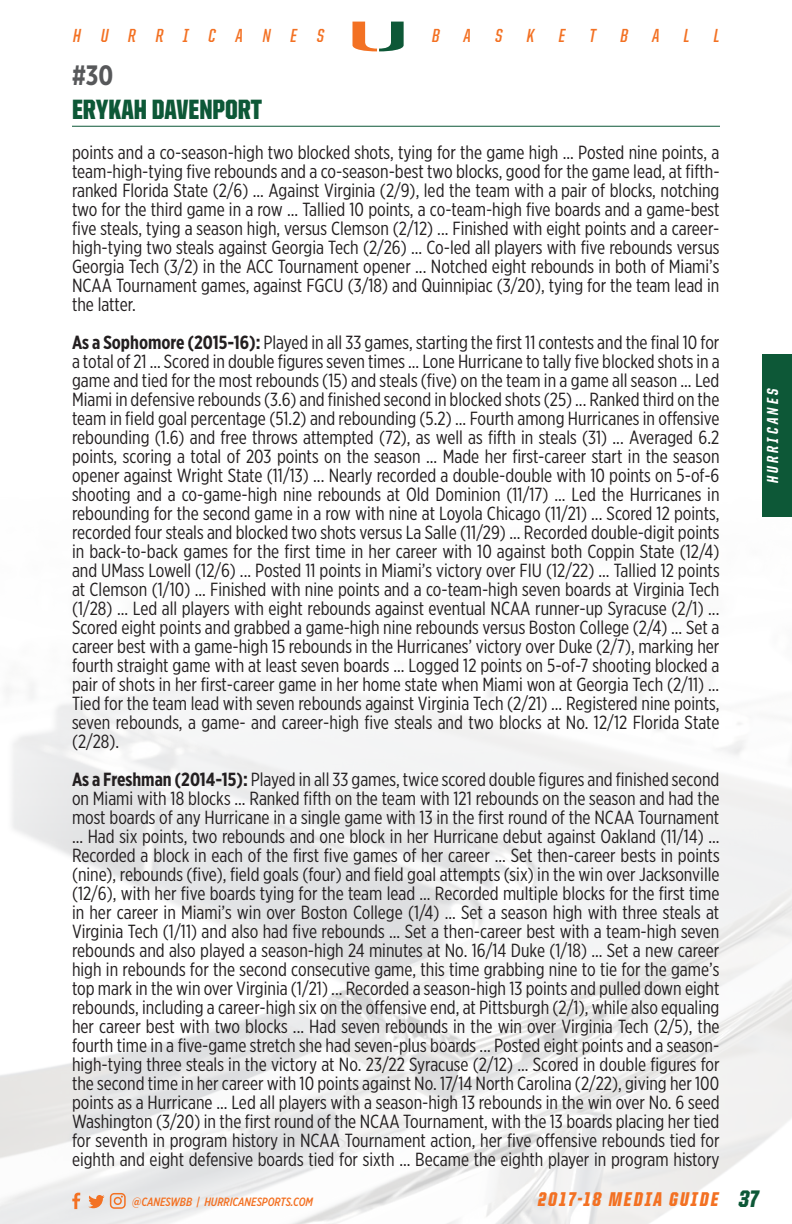
<style>
.page{position:relative;width:792px;height:1224px;background:#fff}
.page>*{position:absolute;margin:0;border:0;box-sizing:border-box;transform-origin:0 0}
.t1{font:900 28px/33.6px "United Sans Cond";color:#0d5837}
.t2{font:900 20px "United Italic Cond";letter-spacing:.1em;color:#f37123}
.t3{font:19px/19px "Gotham X Narrow";color:#231f20;text-align:justify}
.t4{font:700 19px "United Italic Cond";letter-spacing:1.04em;color:#f37123}
.t5{font:800 16px "United Italic Cond";color:#fff}
.t6{font:italic 500 12px "Gotham X Narrow";color:#f37123}
.s1{font-family:"Gotham X Narrow";font-weight:700;color:#57585a}
.s2{font-weight:700}
.s3{font-size:24px;color:#0d5837}
</style>
<div class="page">
<div style="left:762px;top:354px;width:30px;height:163px;background:#0d5837"></div>
<svg style="left:352px;top:21px;width:52px;height:31px"></svg>
<svg style="left:72px;top:1193px;width:8px;height:16px"></svg>
<svg style="left:88px;top:1193px;width:38px;height:16px"></svg>
<hr style="left:72px;top:126px;width:648px;height:1px;background:#0d5837">
<p class="t4" style="left:73px;top:26px;width:252px">HURRICANES</p>
<p class="t4" style="left:432px;top:26px;width:9px">B</p>
<p class="t4" style="left:464px;top:26px;width:9px">A</p>
<p class="t4" style="left:495px;top:26px;width:9px">S</p>
<p class="t4" style="left:527px;top:26px;width:9px">K</p>
<p class="t4" style="left:559px;top:26px;width:8px">E</p>
<p class="t4" style="left:590px;top:26px;width:8px">T</p>
<p class="t4" style="left:620px;top:26px;width:9px">B</p>
<p class="t4" style="left:652px;top:26px;width:9px">A</p>
<p class="t4" style="left:684px;top:26px;width:7px">L</p>
<p class="t4" style="left:714px;top:26px;width:7px">L</p>
<p class="t1" style="left:72px;top:59px;width:192px"><span class="s1">#30<br></span>ERYKAH DAVENPORT</p>
<p class="t3" style="left:72px;top:143px;width:649px">points and a co-season-high two blocked shots, tying for the game high ... Posted nine points, a team-high-tying five rebounds and a co-season-best two blocks, good for the game lead, at fifth&shy;ranked Florida State (2/6) ... Against Virginia (2/9), led the team with a pair of blocks, notching two for the third game in a row ... Tallied 10 points, a co-team-high five boards and a game-best five steals, tying a season high, versus Clemson (2/12) ... Finished with eight points and a career&shy;high-tying two steals against Georgia Tech (2/26) ... Co-led all players with five rebounds versus Georgia Tech (3/2) in the ACC Tournament opener ... Notched eight rebounds in both of Miami’s NCAA Tournament games, against FGCU (3/18) and Quinnipiac (3/20), tying for the team lead in the latter.</p>
<p class="t3" style="left:72px;top:333px;width:649px"><span class="s2">As a Sophomore (2015-16):</span> Played in all 33 games, starting the first 11 contests and the final 10 for a total of 21 ... Scored in double figures seven times ... Lone Hurricane to tally five blocked shots in a game and tied for the most rebounds (15) and steals (five) on the team in a game all season ... Led Miami in defensive rebounds (3.6) and finished second in blocked shots (25) ... Ranked third on the team in field goal percentage (51.2) and rebounding (5.2) ... Fourth among Hurricanes in offensive rebounding (1.6) and free throws attempted (72), as well as fifth in steals (31) ... Averaged 6.2 points, scoring a total of 203 points on the season ... Made her first-career start in the season opener against Wright State (11/13) ... Nearly recorded a double-double with 10 points on 5-of-6 shooting and a co-game-high nine rebounds at Old Dominion (11/17) ... Led the Hurricanes in rebounding for the second game in a row with nine at Loyola Chicago (11/21) ... Scored 12 points, recorded four steals and blocked two shots versus La Salle (11/29) ... Recorded double-digit points in back-to-back games for the first time in her career with 10 against both Coppin State (12/4) and UMass Lowell (12/6) ... Posted 11 points in Miami’s victory over FIU (12/22) ... Tallied 12 points at Clemson (1/10) ... Finished with nine points and a co-team-high seven boards at Virginia Tech (1/28) ... Led all players with eight rebounds against eventual NCAA runner-up Syracuse (2/1) ...<br>Scored eight points and grabbed a game-high nine rebounds versus Boston College (2/4) ... Set a career best with a game-high 15 rebounds in the Hurricanes’ victory over Duke (2/7), marking her fourth straight game with at least seven boards ... Logged 12 points on 5-of-7 shooting blocked a pair of shots in her first-career game in her home state when Miami won at Georgia Tech (2/11) ...<br>Tied for the team lead with seven rebounds against Virginia Tech (2/21) ... Registered nine points, seven rebounds, a game- and career-high five steals and two blocks at No. 12/12 Florida State (2/28).</p>
<p class="t3" style="left:72px;top:770px;width:649px"><span class="s2">As a Freshman (2014-15):</span> Played in all 33 games, twice scored double figures and finished second on Miami with 18 blocks ... Ranked fifth on the team with 121 rebounds on the season and had the most boards of any Hurricane in a single game with 13 in the first round of the NCAA Tournament ... Had six points, two rebounds and one block in her Hurricane debut against Oakland (11/14) ...<br>Recorded a block in each of the first five games of her career ... Set then-career bests in points (nine), rebounds (five), field goals (four) and field goal attempts (six) in the win over Jacksonville (12/6), with her five boards tying for the team lead ... Recorded multiple blocks for the first time in her career in Miami’s win over Boston College (1/4) ... Set a season high with three steals at Virginia Tech (1/11) and also had five rebounds ... Set a then-career best with a team-high seven rebounds and also played a season-high 24 minutes at No. 16/14 Duke (1/18) ... Set a new career high in rebounds for the second consecutive game, this time grabbing nine to tie for the game’s top mark in the win over Virginia (1/21) ... Recorded a season-high 13 points and pulled down eight rebounds, including a career-high six on the offensive end, at Pittsburgh (2/1), while also equaling her career best with two blocks ... Had seven rebounds in the win over Virginia Tech (2/5), the fourth time in a five-game stretch she had seven-plus boards ... Posted eight points and a season&shy;high-tying three steals in the victory at No. 23/22 Syracuse (2/12) ... Scored in double figures for the second time in her career with 10 points against No. 17/14 North Carolina (2/22), giving her 100 points as a Hurricane ... Led all players with a season-high 13 rebounds in the win over No. 6 seed Washington (3/20) in the first round of the NCAA Tournament, with the 13 boards placing her tied for seventh in program history in NCAA Tournament action, her five offensive rebounds tied for eighth and eight defensive boards tied for sixth ... Became the eighth player in program history</p>
<p class="t5" style="left:764px;top:483px;width:96px;rotate:-90deg">HURRICANES</p>
<p class="t6" style="left:132px;top:1194px;width:182px">@CANESWBB | HURRICANESPORTS.COM</p>
<p class="t2" style="left:538px;top:1188px;width:222px">2017-18 MEDIA GUIDE <span class="s3">37</span></p>
</div>
